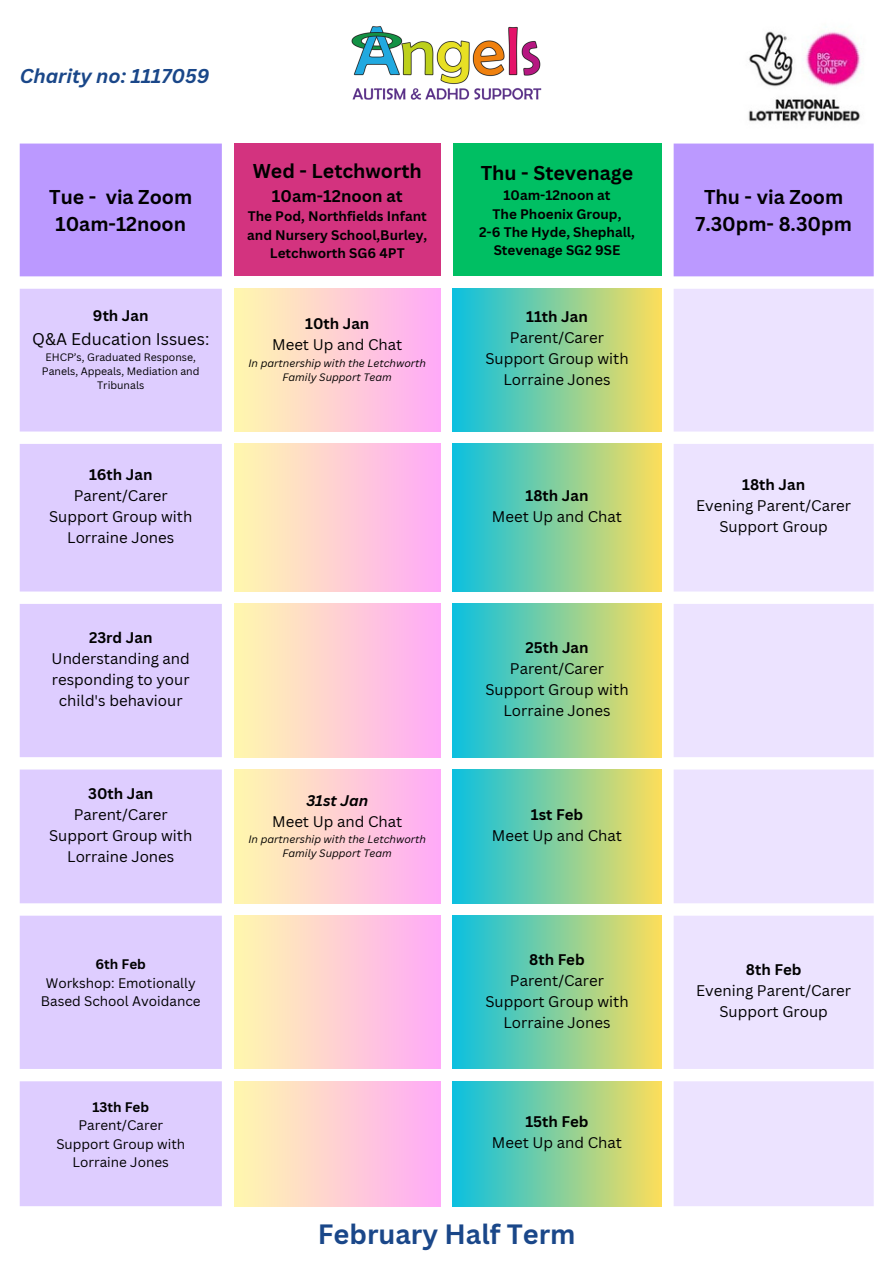
<style>
.page{position:relative;width:893px;height:1264px;background:#fff}
.page>*{position:absolute;margin:0;border:0;box-sizing:border-box;transform-origin:0 0}
.t1{font:700 27.15px "Canva Sans";color:#1a4789}
.t2{font:700 19.5px "Canva Sans";color:#000}
.t3{font:italic 700 19.5px "Canva Sans";color:#1a4789}
.t4{font:16.5px "Canva Sans";color:#000}
.t5{font:700 16.5px "Canva Sans";color:#000}
.t6{font:15px/21px "Canva Sans";color:#000;text-align:center}
.t7{font:700 15px "Canva Sans";color:#000}
.t8{font:italic 700 15px "Canva Sans";color:#000}
.t9{font:700 13.5px/18.3px "Canva Sans";color:#000;text-align:center}
.t10{font:13.5px/18.3px "Canva Sans";color:#000;text-align:center}
.t11{font:italic 10.5px/14px "Canva Sans";color:#000;text-align:center}
.t12{font:10.5px/14px "Canva Sans";color:#000;text-align:center}
</style>
<div class="page">
<svg style="left:20px;top:143px;width:853px;height:133px;background:#bfa0fd"></svg>
<div style="left:234px;top:143px;width:206px;height:133px;background:#d3337f"></div>
<div style="left:452px;top:143px;width:209px;height:133px;background:#00bf63"></div>
<svg style="left:20px;top:289px;width:202px;height:917px;background:#e0d0ff"></svg>
<div style="left:674px;top:289px;width:199px;height:917px;background:#ece3ff"></div>
<div style="left:234px;top:289px;width:206px;height:142px;background:linear-gradient(to right,#fff7ad,#ffaaf7)"></div>
<div style="left:452px;top:289px;width:209px;height:142px;background:linear-gradient(to right,#0bc0e0,#fcde5b)"></div>
<div style="left:234px;top:444px;width:206px;height:147px;background:linear-gradient(to right,#fff7ad,#ffaaf7)"></div>
<div style="left:452px;top:444px;width:209px;height:147px;background:linear-gradient(to right,#0bc0e0,#fcde5b)"></div>
<div style="left:234px;top:604px;width:206px;height:153px;background:linear-gradient(to right,#fff7ad,#ffaaf7)"></div>
<div style="left:452px;top:604px;width:209px;height:153px;background:linear-gradient(to right,#0bc0e0,#fcde5b)"></div>
<div style="left:234px;top:769px;width:206px;height:134px;background:linear-gradient(to right,#fff7ad,#ffaaf7)"></div>
<div style="left:452px;top:769px;width:209px;height:134px;background:linear-gradient(to right,#0bc0e0,#fcde5b)"></div>
<div style="left:234px;top:915px;width:206px;height:153px;background:linear-gradient(to right,#fff7ad,#ffaaf7)"></div>
<div style="left:452px;top:915px;width:209px;height:153px;background:linear-gradient(to right,#0bc0e0,#fcde5b)"></div>
<div style="left:234px;top:1081px;width:206px;height:125px;background:linear-gradient(to right,#fff7ad,#ffaaf7)"></div>
<div style="left:452px;top:1081px;width:209px;height:125px;background:linear-gradient(to right,#0bc0e0,#fcde5b)"></div>
<img style="left:351px;top:26px;width:191px;height:119px">
<img style="left:748px;top:31px;width:113px;height:91px">
<p class="t3" style="left:20px;top:62px;width:191px">Charity no: 1117059</p>
<p class="t2" style="left:49px;top:183px;width:144px">Tue - via Zoom</p>
<p class="t2" style="left:55px;top:210px;width:132px">10am-12noon</p>
<p class="t7" style="left:93px;top:305px;width:57px">9th Jan</p>
<p class="t4" style="left:32px;top:327px;width:179px">Q&amp;A Education Issues:</p>
<p class="t12" style="left:42px;top:349px;width:159px">EHCP’s, Graduated Response,<br>Panels, Appeals, Mediation and<br>Tribunals</p>
<p class="t7" style="left:89px;top:464px;width:65px">16th Jan</p>
<p class="t6" style="left:74px;top:484px;width:96px">Parent/Carer</p>
<p class="t6" style="left:49px;top:505px;width:145px">Support Group with<br>Lorraine Jones</p>
<p class="t7" style="left:89px;top:626px;width:65px">23rd Jan</p>
<p class="t6" style="left:52px;top:647px;width:140px">Understanding and responding to your child's behaviour</p>
<p class="t7" style="left:88px;top:782px;width:67px">30th Jan</p>
<p class="t6" style="left:74px;top:803px;width:96px">Parent/Carer</p>
<p class="t6" style="left:49px;top:824px;width:145px">Support Group with<br>Lorraine Jones</p>
<p class="t9" style="left:95px;top:954px;width:52px">6th Feb</p>
<p class="t10" style="left:41px;top:973px;width:161px">Workshop: Emotionally<br>Based School Avoidance</p>
<p class="t9" style="left:92px;top:1097px;width:58px">13th Feb</p>
<p class="t10" style="left:78px;top:1116px;width:86px">Parent/Carer</p>
<p class="t10" style="left:56px;top:1134px;width:130px">Support Group with<br>Lorraine Jones</p>
<p class="t2" style="left:253px;top:157px;width:171px">Wed - Letchworth</p>
<p class="t5" style="left:272px;top:184px;width:132px">10am-12noon at</p>
<p class="t9" style="left:247px;top:207px;width:182px">The Pod, Northfields Infant and Nursery School,Burley,<br>Letchworth SG6 4PT</p>
<p class="t7" style="left:305px;top:313px;width:66px">10th Jan</p>
<p class="t6" style="left:272px;top:334px;width:132px">Meet Up and Chat</p>
<p class="t11" style="left:248px;top:356px;width:179px">In partnership with the Letchworth<br>Family Support Team</p>
<p class="t8" style="left:306px;top:789px;width:63px">31st Jan</p>
<p class="t6" style="left:272px;top:810px;width:132px">Meet Up and Chat</p>
<p class="t11" style="left:248px;top:832px;width:179px">In partnership with the Letchworth<br>Family Support Team</p>
<p class="t2" style="left:480px;top:159px;width:154px">Thu - Stevenage</p>
<p class="t9" style="left:503px;top:186px;width:108px">10am-12noon at</p>
<p class="t9" style="left:492px;top:204px;width:130px">The Phoenix Group,</p>
<p class="t9" style="left:479px;top:223px;width:157px">2-6 The Hyde, Shephall,<br>Stevenage SG2 9SE</p>
<p class="t7" style="left:526px;top:306px;width:63px">11th Jan</p>
<p class="t6" style="left:510px;top:327px;width:96px">Parent/Carer</p>
<p class="t6" style="left:485px;top:348px;width:145px">Support Group with<br>Lorraine Jones</p>
<p class="t7" style="left:525px;top:485px;width:64px">18th Jan</p>
<p class="t6" style="left:492px;top:505px;width:132px">Meet Up and Chat</p>
<p class="t7" style="left:525px;top:637px;width:65px">25th Jan</p>
<p class="t6" style="left:510px;top:657px;width:96px">Parent/Carer</p>
<p class="t6" style="left:485px;top:678px;width:145px">Support Group with<br>Lorraine Jones</p>
<p class="t7" style="left:531px;top:803px;width:54px">1st Feb</p>
<p class="t6" style="left:492px;top:824px;width:132px">Meet Up and Chat</p>
<p class="t7" style="left:529px;top:948px;width:57px">8th Feb</p>
<p class="t6" style="left:510px;top:969px;width:96px">Parent/Carer</p>
<p class="t6" style="left:485px;top:990px;width:145px">Support Group with<br>Lorraine Jones</p>
<p class="t7" style="left:525px;top:1110px;width:65px">15th Feb</p>
<p class="t6" style="left:492px;top:1131px;width:132px">Meet Up and Chat</p>
<p class="t1" style="left:318px;top:1215px;width:259px">February Half Term</p>
<p class="t2" style="left:704px;top:183px;width:141px">Thu - via Zoom</p>
<p class="t2" style="left:695px;top:210px;width:158px">7.30pm- 8.30pm</p>
<p class="t7" style="left:742px;top:474px;width:64px">18th Jan</p>
<p class="t6" style="left:696px;top:495px;width:156px">Evening Parent/Carer</p>
<p class="t6" style="left:719px;top:516px;width:110px">Support Group</p>
<p class="t7" style="left:745px;top:959px;width:57px">8th Feb</p>
<p class="t6" style="left:696px;top:980px;width:156px">Evening Parent/Carer<br>Support Group</p>
</div>
